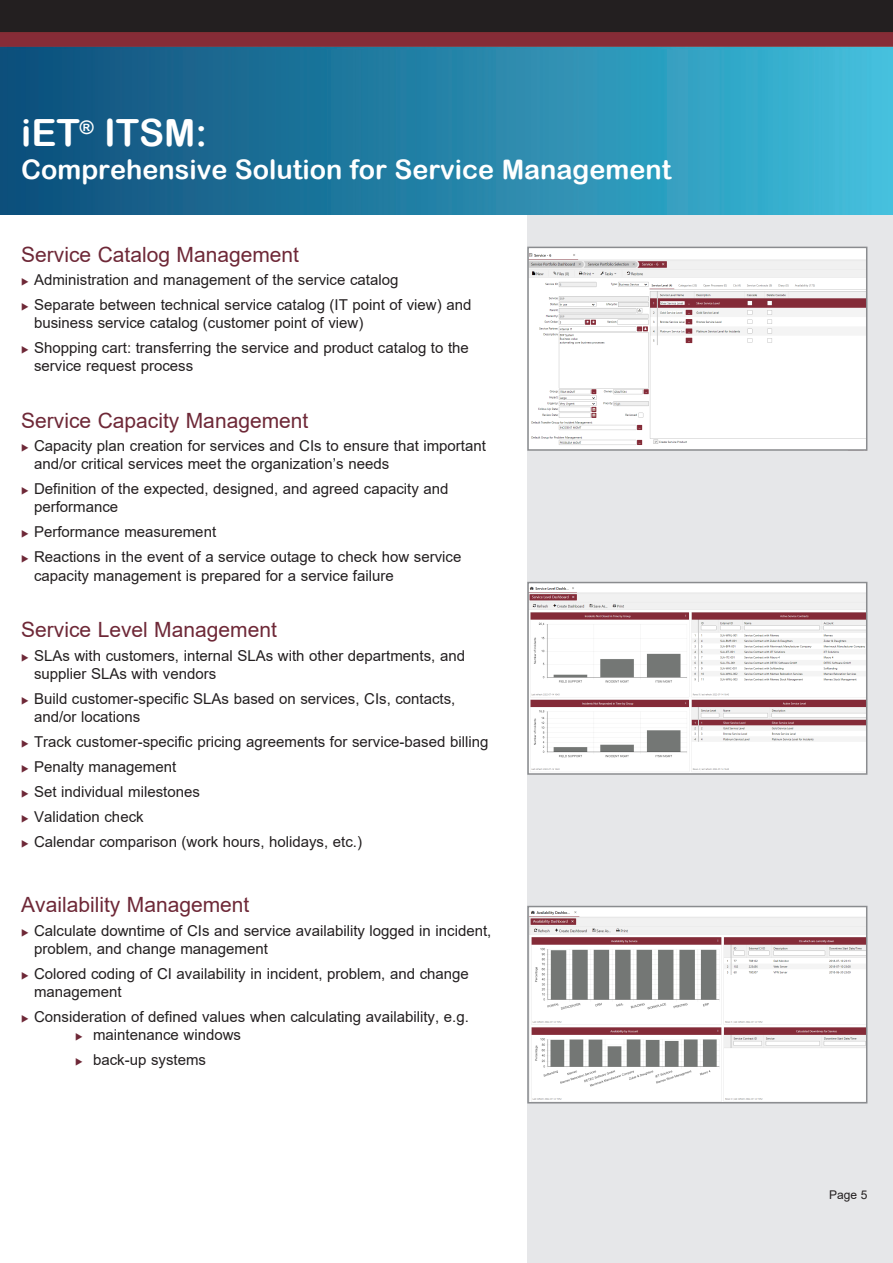
<style>
.page{position:relative;width:893px;height:1263px;background:#fff}
.page>*{position:absolute;margin:0;border:0;box-sizing:border-box;transform-origin:0 0}
.DS_Headline{font:37.5px "Arial Rounded MT Bold";color:#fff}
.DS_Headline-2{font:27px "Arial Rounded MT Bold";color:#fff}
.DS_Text_Headline{font:21px "Arial";color:#6e2837}
.DS_Features_Text{font:15px/18px "Arial";color:#231f20}
.t1{font:12px "Arial";color:#231f20}
.s1{color:#6e2837}
</style>
<div class="page">
<div style="left:527px;top:204px;width:366px;height:1059px;background:#e6e7e9"></div>
<img style="left:0;top:0;width:893px;height:214px">
<img style="left:530px;top:250px;width:334px;height:198px">
<div style="left:527px;top:247px;width:340px;height:204px;border:2px solid #8a8c8f"></div>
<img style="left:530px;top:585px;width:334px;height:187px">
<div style="left:527px;top:582px;width:340px;height:193px;border:2px solid #8a8c8f"></div>
<img style="left:530px;top:909px;width:334px;height:191px">
<div style="left:527px;top:906px;width:340px;height:197px;border:2px solid #8a8c8f"></div>
<p class="DS_Headline" style="left:21px;top:111px;width:187px">iET<sup>®</sup> ITSM:</p>
<p class="DS_Headline-2" style="left:21px;top:153px;width:651px">Comprehensive Solution for Service Management</p>
<p class="DS_Text_Headline" style="left:21px;top:240px;width:279px">Service Catalog Management</p>
<p class="DS_Features_Text" style="left:21px;top:271px;width:379px"><span class="s1">◆</span> Administration and management of the service catalog</p>
<p class="DS_Features_Text" style="left:34px;top:296px;width:439px;text-indent:-13px"><span class="s1">◆</span> Separate between technical service catalog (IT point of view) and business service catalog (customer point of view)</p>
<p class="DS_Features_Text" style="left:34px;top:339px;width:436px;text-indent:-13px"><span class="s1">◆</span> Shopping cart: transferring the service and product catalog to the service request process</p>
<p class="DS_Text_Headline" style="left:21px;top:406px;width:289px">Service Capacity Management</p>
<p class="DS_Features_Text" style="left:34px;top:437px;width:453px;text-indent:-13px"><span class="s1">◆</span> Capacity plan creation for services and CIs to ensure that important and/or critical services meet the organization’s needs</p>
<p class="DS_Features_Text" style="left:34px;top:480px;width:416px;text-indent:-13px"><span class="s1">◆</span> Definition of the expected, designed, and agreed capacity and performance</p>
<p class="DS_Features_Text" style="left:21px;top:523px;width:196px"><span class="s1">◆</span> Performance measurement</p>
<p class="DS_Features_Text" style="left:34px;top:548px;width:429px;text-indent:-13px"><span class="s1">◆</span> Reactions in the event of a service outage to check how service capacity management is prepared for a service failure</p>
<p class="DS_Text_Headline" style="left:21px;top:615px;width:257px">Service Level Management</p>
<p class="DS_Features_Text" style="left:34px;top:646px;width:433px;text-indent:-13px"><span class="s1">◆</span> SLAs with customers, internal SLAs with other departments, and supplier SLAs with vendors</p>
<p class="DS_Features_Text" style="left:34px;top:689px;width:423px;text-indent:-13px"><span class="s1">◆</span> Build customer-specific SLAs based on services, CIs, contacts, and/or locations</p>
<p class="DS_Features_Text" style="left:21px;top:732px;width:469px"><span class="s1">◆</span> Track customer-specific pricing agreements for service-based billing</p>
<p class="DS_Features_Text" style="left:21px;top:757px;width:156px"><span class="s1">◆</span> Penalty management</p>
<p class="DS_Features_Text" style="left:21px;top:782px;width:180px"><span class="s1">◆</span> Set individual milestones</p>
<p class="DS_Features_Text" style="left:21px;top:807px;width:124px"><span class="s1">◆</span> Validation check</p>
<p class="DS_Features_Text" style="left:21px;top:832px;width:342px"><span class="s1">◆</span> Calendar comparison (work hours, holidays, etc.)</p>
<p class="DS_Text_Headline" style="left:21px;top:890px;width:230px">Availability Management</p>
<p class="DS_Features_Text" style="left:34px;top:921px;width:459px;text-indent:-13px"><span class="s1">◆</span> Calculate downtime of CIs and service availability logged in incident, problem, and change management</p>
<p class="DS_Features_Text" style="left:34px;top:964px;width:436px;text-indent:-13px"><span class="s1">◆</span> Colored coding of CI availability in incident, problem, and change management</p>
<p class="DS_Features_Text" style="left:21px;top:1007px;width:449px"><span class="s1">◆</span> Consideration of defined values when calculating availability, e.g.</p>
<p class="DS_Features_Text" style="left:75px;top:1025px;width:167px"><span class="s1">◆</span> maintenance windows</p>
<p class="DS_Features_Text" style="left:75px;top:1050px;width:132px"><span class="s1">◆</span> back-up systems</p>
<p class="t1" style="left:829px;top:1187px;width:40px">Page 5</p>
</div>
